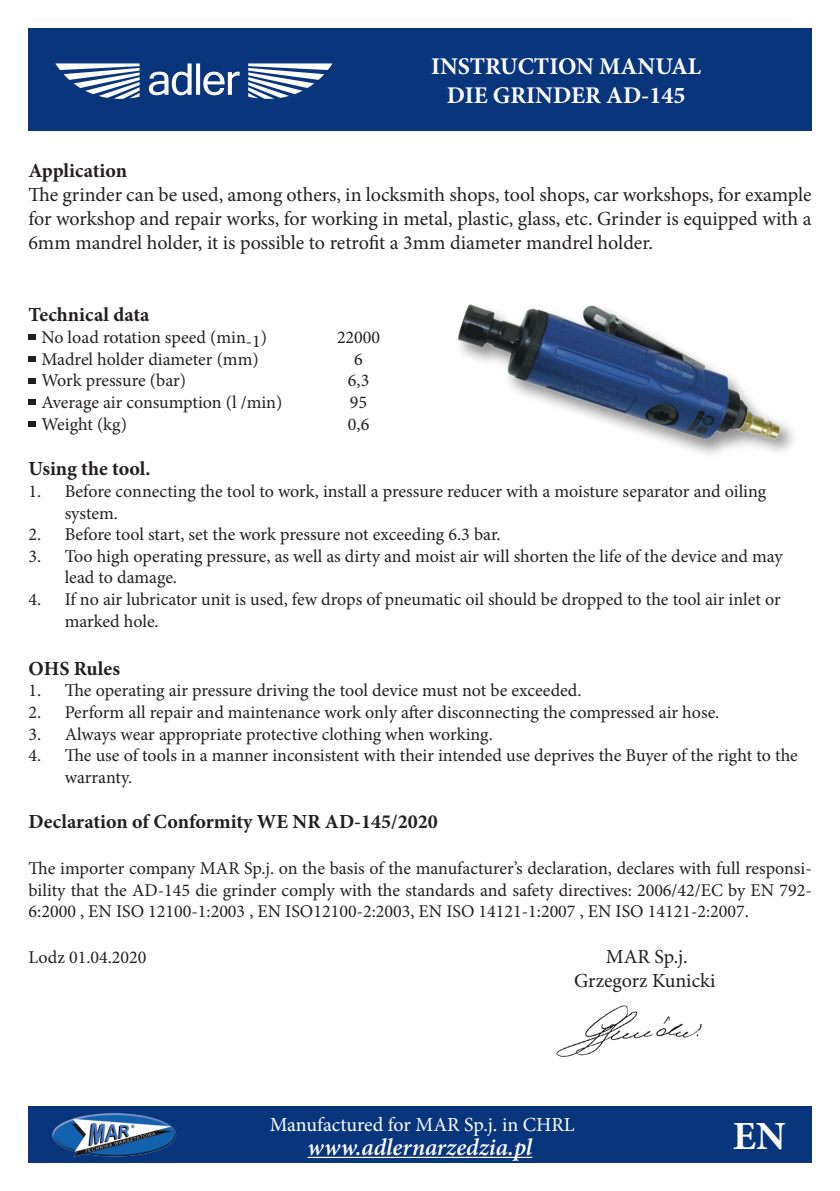
<style>
.page{position:relative;width:840px;height:1191px;background:#fff}
.page>*{position:absolute;margin:0;border:0;box-sizing:border-box;transform-origin:0 0}
.t1{font:700 40px "Minion Pro";color:#fff}
.t2{font:700 24px/28.8px "Minion Pro";color:#fff;text-align:center}
.t3{font:italic 600 24px "Minion Pro";color:#fff}
.t4{font:20px/24px "Minion Pro";color:#231f20;text-align:justify}
.t5{font:700 20px "Minion Pro";color:#231f20}
.t6{font:20px "Minion Pro";color:#fff}
.t7{font:18px/21.6px "Minion Pro";color:#231f20}
</style>
<div class="page">
<div style="left:28px;top:1106px;width:783px;height:56px;background:#08357c"></div>
<div style="left:28px;top:28px;width:783px;height:102px;background:#08357c"></div>
<svg style="left:149px;top:63px;width:90px;height:32px"></svg>
<svg style="left:248px;top:63px;width:84px;height:36px"></svg>
<svg style="left:55px;top:63px;width:84px;height:36px"></svg>
<img style="left:556px;top:1005px;width:146px;height:52px">
<hr style="left:307px;top:1156px;width:225px;height:2px;background:#fff">
<img style="left:52px;top:1113px;width:124px;height:43px">
<div style="left:28px;top:334px;width:8px;height:6px;background:#231f20"></div>
<div style="left:28px;top:356px;width:8px;height:6px;background:#231f20"></div>
<div style="left:28px;top:378px;width:8px;height:6px;background:#231f20"></div>
<div style="left:28px;top:399px;width:8px;height:6px;background:#231f20"></div>
<div style="left:28px;top:421px;width:8px;height:6px;background:#231f20"></div>
<img style="left:457px;top:304px;width:337px;height:150px">
<h2 class="t2" style="left:431px;top:51px;width:271px">INSTRUCTION MANUAL<br>DIE GRINDER AD-145</h2>
<p class="t5" style="left:28px;top:156px;width:100px">Application</p>
<p class="t4" style="left:28px;top:182px;width:784px">The grinder can be used, among others, in locksmith shops, tool shops, car workshops, for example for workshop and repair works, for working in metal, plastic, glass, etc. Grinder is equipped with a 6mm mandrel holder, it is possible to retrofit a 3mm diameter mandrel holder.</p>
<p class="t5" style="left:29px;top:301px;width:122px">Technical data</p>
<p class="t7" style="left:41px;top:327px;width:242px">No load rotation speed (min-1)<br>Madrel holder diameter (mm)<br>Work pressure (bar)<br>Average air consumption (l /min)<br>Weight (kg)</p>
<p class="t7" style="left:337px;top:327px;width:45px;text-align:center">22000<br>6<br>6,3<br>95<br>0,6</p>
<p class="t5" style="left:29px;top:455px;width:123px">Using the tool.</p>
<p class="t7" style="left:65px;top:480px;width:702px;text-indent:-36px">1. Before connecting the tool to work, install a pressure reducer with a moisture separator and oiling system.</p>
<p class="t7" style="left:29px;top:524px;width:473px">2. Before tool start, set the work pressure not exceeding 6.3 bar.</p>
<p class="t7" style="left:65px;top:545px;width:719px;text-indent:-36px">3. Too high operating pressure, as well as dirty and moist air will shorten the life of the device and may lead to damage.</p>
<p class="t7" style="left:65px;top:588px;width:717px;text-indent:-36px">4. If no air lubricator unit is used, few drops of pneumatic oil should be dropped to the tool air inlet or marked hole.</p>
<p class="t5" style="left:29px;top:654px;width:93px">OHS Rules</p>
<p class="t7" style="left:29px;top:680px;width:554px">1. The operating air pressure driving the tool device must not be exceeded.</p>
<p class="t7" style="left:29px;top:701px;width:691px">2. Perform all repair and maintenance work only after disconnecting the compressed air hose.</p>
<p class="t7" style="left:29px;top:723px;width:465px">3. Always wear appropriate protective clothing when working.</p>
<p class="t7" style="left:65px;top:744px;width:734px;text-indent:-36px">4. The use of tools in a manner inconsistent with their intended use deprives the Buyer of the right to the warranty.</p>
<p class="t5" style="left:29px;top:808px;width:410px">Declaration of Conformity WE NR AD-145/2020</p>
<p class="t7" style="left:29px;top:857px;width:784px;text-align:justify">The importer company MAR Sp.j. on the basis of the manufacturer’s declaration, declares with full responsi&shy;bility that the AD-145 die grinder comply with the standards and safety directives: 2006/42/EC by EN 792- 6:2000 , EN ISO 12100-1:2003 , EN ISO12100-2:2003, EN ISO 14121-1:2007 , EN ISO 14121-2:2007.</p>
<p class="t7" style="left:29px;top:946px;width:119px">Lodz 01.04.2020</p>
<p class="t4" style="left:573px;top:944px;width:143px;text-align:center">MAR Sp.j.<br>Grzegorz Kunicki</p>
<p class="t6" style="left:270px;top:1111px;width:306px">Manufactured for MAR Sp.j. in CHRL</p>
<h2 class="t3" style="left:307px;top:1130px;width:226px">www.adlernarzedzia.pl</h2>
<h1 class="t1" style="left:732px;top:1107px;width:54px">EN</h1>
</div>
